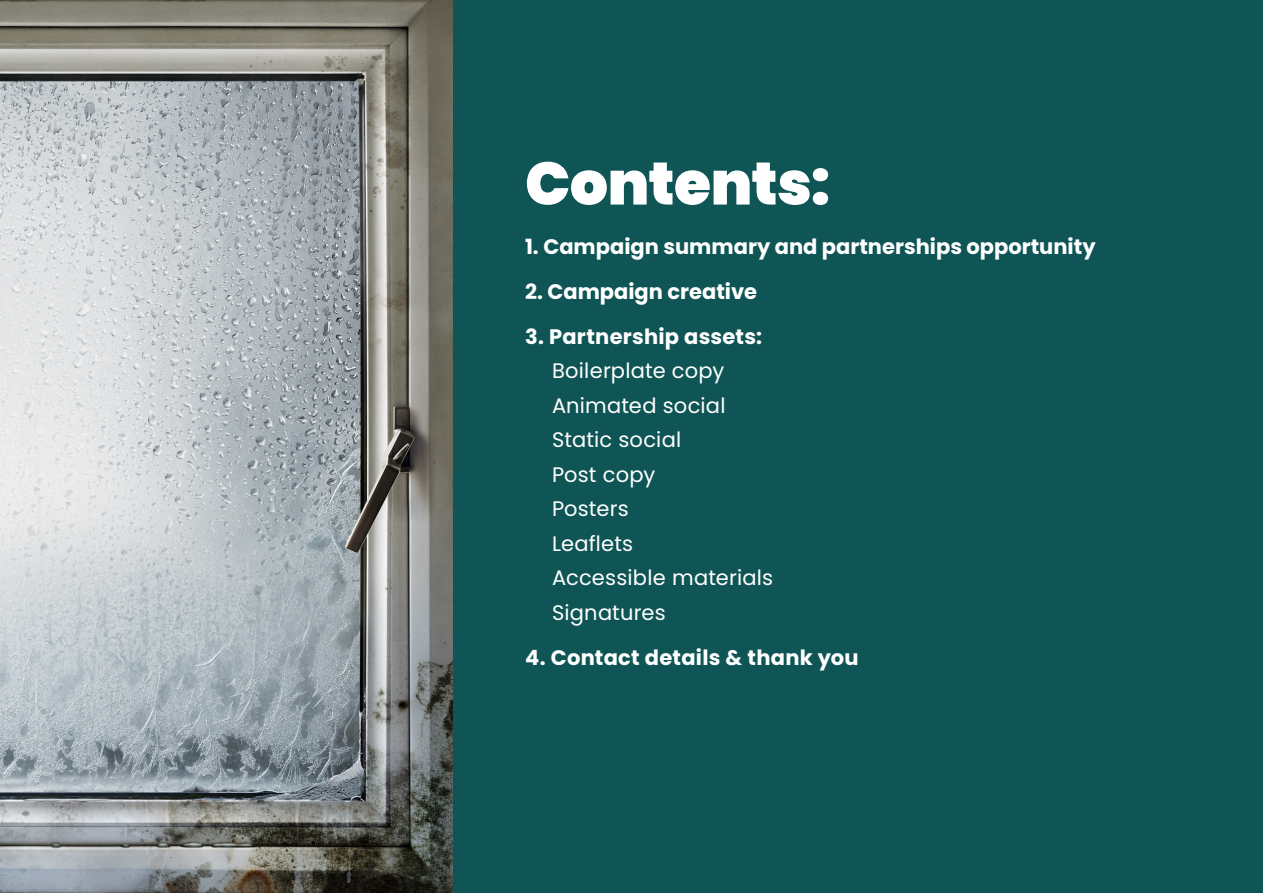
<style>
.page{position:relative;width:1263px;height:893px;background:#fff}
.page>*{position:absolute;margin:0;border:0;box-sizing:border-box;transform-origin:0 0}
.t1{font:900 60px "Poppins";letter-spacing:-.01em;color:#fff}
.t2{font:21px/34.5px "Poppins";letter-spacing:.01em;color:#fff}
.t3{font:700 21px "Poppins";color:#fff}
.s1{font-weight:700}
</style>
<div class="page">
<div style="left:450px;top:0;width:813px;height:893px;background:#0f5555"></div>
<img style="left:0;top:0;width:453px;height:893px">
<p class="t1" style="left:525px;top:149px;width:306px">Contents:</p>
<p class="t3" style="left:525px;top:234px;width:572px">1. Campaign summary and partnerships opportunity</p>
<p class="t3" style="left:525px;top:279px;width:234px">2. Campaign creative</p>
<p class="t2" style="left:552px;top:319px;width:223px;text-indent:-27px"><span class="s1">3. Partnership assets:<br></span>Boilerplate copy<br>Animated social<br>Static social<br>Post copy<br>Posters<br>Leaflets<br>Accessible materials<br>Signatures</p>
<p class="t3" style="left:525px;top:645px;width:335px">4. Contact details &amp; thank you</p>
</div>
